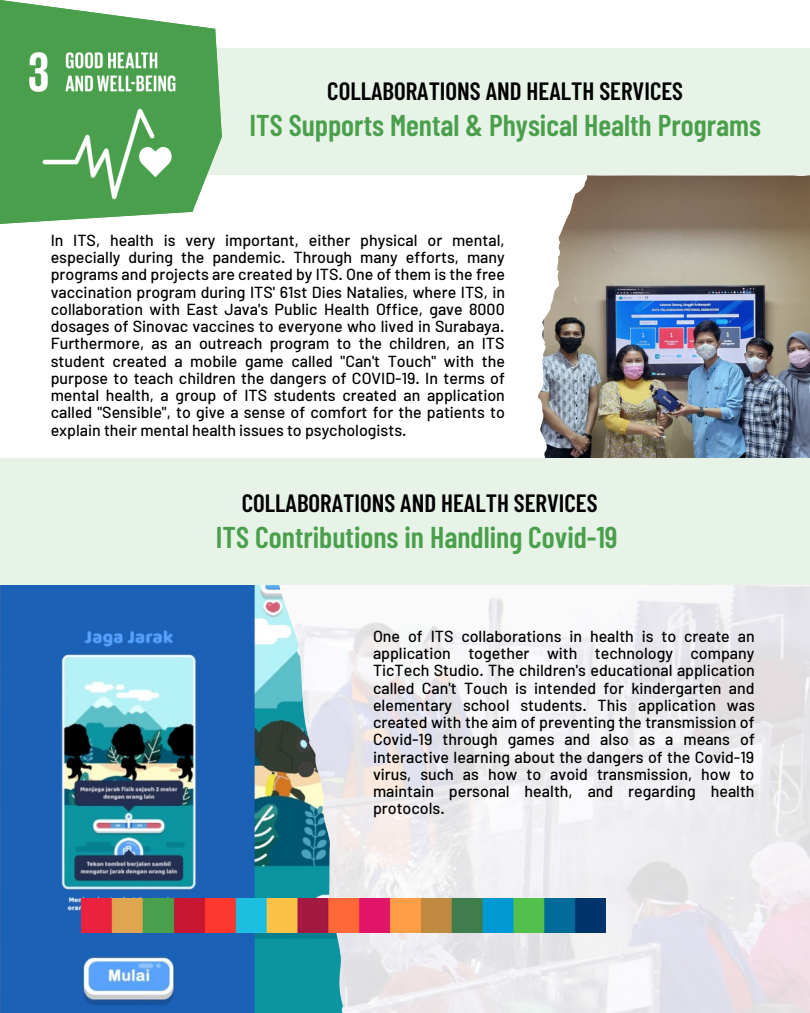
<style>
.page{position:relative;width:810px;height:1013px;background:#fff}
.page>*{position:absolute;margin:0;border:0;box-sizing:border-box;transform-origin:0 0}
.t1{font:600 30px "Barlow Condensed";color:#4a9f4c}
.t2{font:600 25px "Barlow Condensed";color:#000}
.t3{font:500 16px/17.2px "Barlow";color:#000;text-align:justify}
</style>
<div class="page">
<img style="left:343px;top:584px;width:467px;height:428px">
<img style="left:0;top:584px;width:343px;height:428px">
<img style="left:81px;top:898px;width:524px;height:34px">
<img style="left:538px;top:175px;width:272px;height:283px">
<div style="left:0;top:49px;width:810px;height:126px;background:#e6f3e6"></div>
<div style="left:0;top:458px;width:810px;height:126px;background:#e6f3e6"></div>
<img style="left:0;top:0;width:222px;height:224px">
<h2 class="t2" style="left:327px;top:75px;width:357px">COLLABORATIONS AND HEALTH SERVICES</h2>
<h1 class="t1" style="left:249px;top:106px;width:513px">ITS Supports Mental &amp; Physical Health Programs</h1>
<p class="t3" style="left:51px;top:231px;width:456px">In ITS, health is very important, either physical or mental, especially during the pandemic. Through many efforts, many programs and projects are created by ITS. One of them is the free vaccination program during ITS' 61st Dies Natalies, where ITS, in collaboration with East Java's Public Health Office, gave 8000 dosages of Sinovac vaccines to everyone who lived in Surabaya.<br>Furthermore, as an outreach program to the children, an ITS student created a mobile game called "Can't Touch" with the purpose to teach children the dangers of COVID-19. In terms of mental health, a group of ITS students created an application called "Sensible", to give a sense of comfort for the patients to explain their mental health issues to psychologists.</p>
<h2 class="t2" style="left:242px;top:486px;width:357px">COLLABORATIONS AND HEALTH SERVICES</h2>
<h1 class="t1" style="left:216px;top:518px;width:403px">ITS Contributions in Handling Covid-19</h1>
<p class="t3" style="left:373px;top:627px;width:383px">One of ITS collaborations in health is to create an application together with technology company TicTech Studio. The children's educational application called Can't Touch is intended for kindergarten and elementary school students. This application was created with the aim of preventing the transmission of Covid-19 through games and also as a means of interactive learning about the dangers of the Covid-19 virus, such as how to avoid transmission, how to maintain personal health, and regarding health protocols.</p>
</div>
